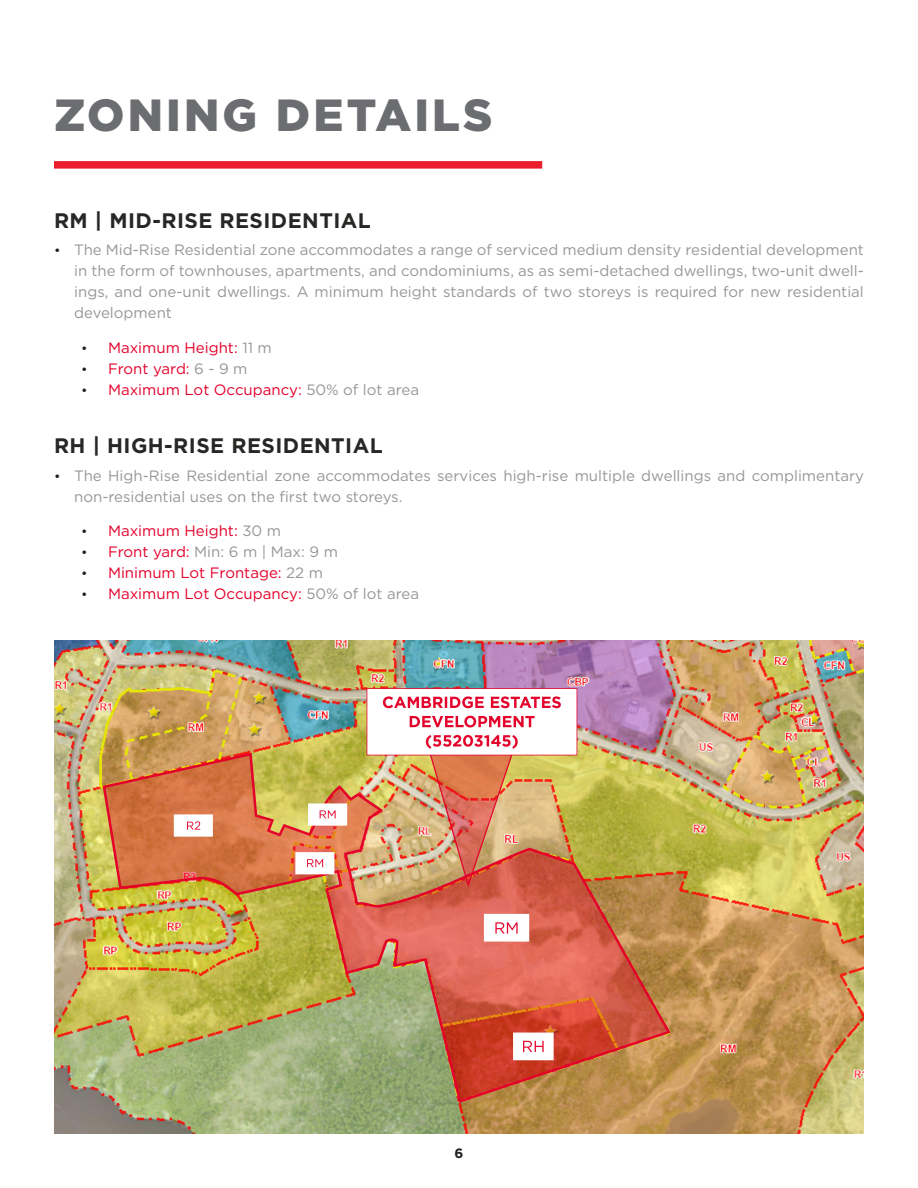
<style>
.page{position:relative;width:918px;height:1188px;background:#fff}
.page>*{position:absolute;margin:0;border:0;box-sizing:border-box;transform-origin:0 0}
.Page_header{font:900 45px "Gotham";letter-spacing:.07em;color:#6c6d70}
.Paragraph_header{font:700 21px "Gotham";letter-spacing:.02em;color:#262825}
.t1{font:15px/21px "Gotham";color:#95979a;text-align:justify}
.t2{font:15px "Gotham";color:#e4002b}
.t3{font:700 13.5px "Gotham";color:#231f20}
.s1{font-size:13.5px;color:#231f20}
.s2{color:#95979a}
.s3{color:#e4002b}
</style>
<div class="page">
<img style="left:54px;top:640px;width:810px;height:494px">
<div style="left:54px;top:161px;width:488px;height:8px;background:#eb1c2c"></div>
<p class="Page_header" style="left:54px;top:89px;width:440px">ZONING DETAILS</p>
<p class="Paragraph_header" style="left:54px;top:207px;width:318px">RM | MID-RISE RESIDENTIAL</p>
<p class="t1" style="left:74px;top:239px;width:791px;text-indent:-20px"><span class="s1">•</span> The Mid-Rise Residential zone accommodates a range of serviced medium density residential development in the form of townhouses, apartments, and condominiums, as as semi-detached dwellings, two-unit dwell&shy;ings, and one-unit dwellings. A minimum height standards of two storeys is required for new residential development</p>
<p class="t2" style="left:81px;top:338px;width:192px"><span class="s1">•</span> Maximum Height: <span class="s2">11 m</span></p>
<p class="t2" style="left:81px;top:359px;width:168px"><span class="s1">•</span> Front yard: <span class="s2">6 - 9 m</span></p>
<p class="t2" style="left:81px;top:380px;width:340px"><span class="s1">•</span> Maximum Lot Occupancy: <span class="s2">50% of lot area</span></p>
<p class="Paragraph_header" style="left:54px;top:432px;width:330px">RH | HIGH-RISE RESIDENTIAL</p>
<p class="t1" style="left:74px;top:465px;width:791px;text-indent:-20px"><span class="s1">•</span> The High-Rise Residential zone accommodates services high-rise multiple dwellings and complimentary non-residential uses on the first two storeys.</p>
<p class="t2" style="left:81px;top:521px;width:202px"><span class="s1">•</span> Maximum Height: <span class="s2">30 m</span></p>
<p class="t1" style="left:81px;top:541px;width:258px"><span class="s1">•</span> <span class="s3">Front yard:</span> Min: 6 m | Max: 9 m</p>
<p class="t2" style="left:81px;top:563px;width:243px"><span class="s1">•</span> Minimum Lot Frontage: <span class="s2">22 m</span></p>
<p class="t2" style="left:81px;top:584px;width:340px"><span class="s1">•</span> Maximum Lot Occupancy: <span class="s2">50% of lot area</span></p>
<p class="t3" style="left:455px;top:1144px;width:10px">6</p>
</div>
